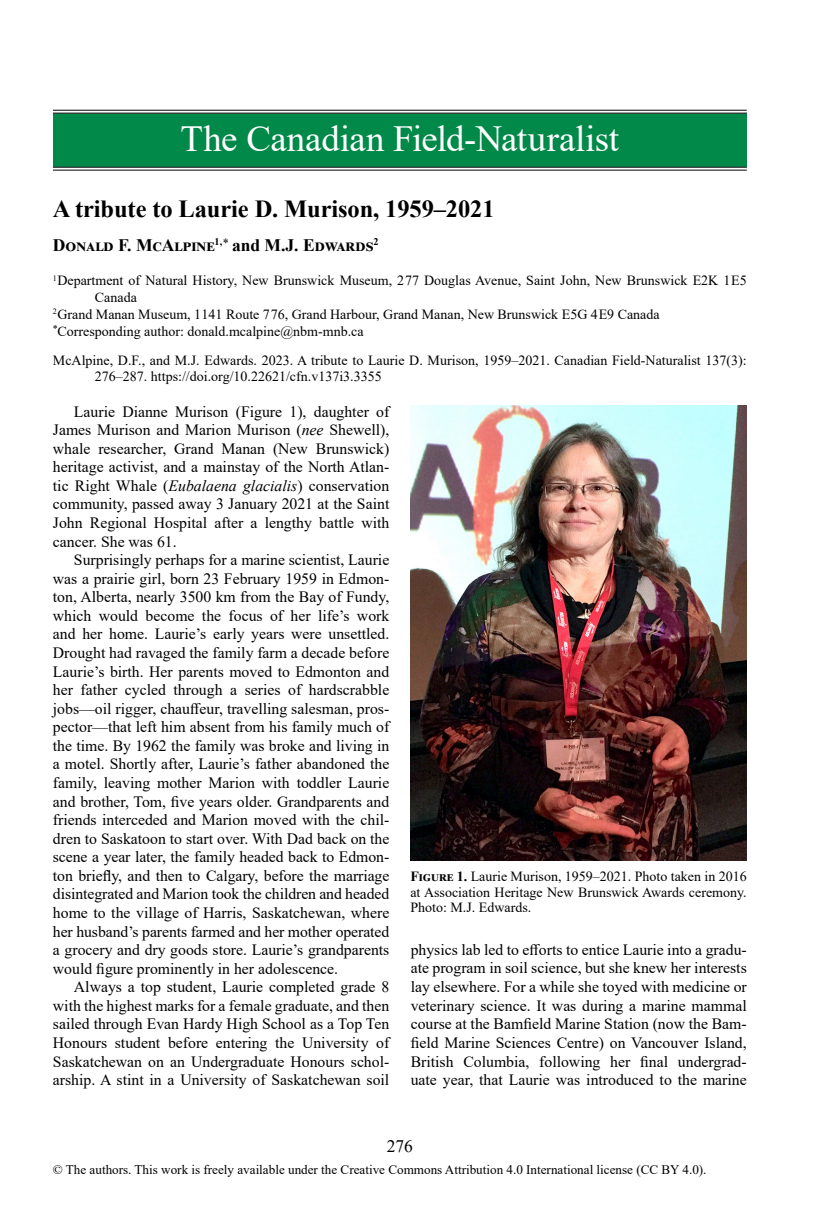
<style>
.page{position:relative;width:835px;height:1213px;background:#fff}
.page>*{position:absolute;margin:0;border:0;box-sizing:border-box;transform-origin:0 0}
.t1{font:36.75px "Times New Roman";letter-spacing:-.01em;color:#fff}
.t2{font:700 24.5px "Times New Roman";letter-spacing:-.005em;color:#000}
.t3{font:700 17.5px "Times New Roman";letter-spacing:.005em;color:#000}
.t4{font:17.5px "Times New Roman";color:#000}
.t5{font:15.75px/18.6px "Times New Roman";color:#000;text-align:justify}
.t6{font:14px/15.8px "Times New Roman";color:#000}
.t7{font:13.12px "Times New Roman";color:#000}
.s1{font-style:italic}
.s2{font-weight:700}
</style>
<div class="page">
<img style="left:411px;top:406px;width:336px;height:455px">
<div style="left:53px;top:112px;width:694px;height:57px;background:#008948"></div>
<hr style="left:53px;top:110px;width:694px;height:3px;background:#fff">
<hr style="left:53px;top:110px;width:694px;height:1px;background:#000">
<hr style="left:53px;top:113px;width:694px;height:1px;background:#000">
<hr style="left:53px;top:167px;width:694px;height:3px;background:#fff">
<hr style="left:53px;top:167px;width:694px;height:1px;background:#000">
<hr style="left:53px;top:170px;width:694px;height:1px;background:#000">
<h1 class="t1" style="left:181px;top:113px;width:440px">The Canadian Field-Naturalist</h1>
<h2 class="t2" style="left:53px;top:191px;width:443px">A tribute to Laurie D. Murison, 1959–2021</h2>
<p class="t3" style="left:53px;top:232px;width:327px">Donald F. McAlpine<sup>1,</sup><sup>*</sup> and M.J. Edwards<sup>2</sup></p>
<p class="t6" style="left:53px;top:272px;width:695px"><sup>1</sup>Department of Natural History, New Brunswick Museum, 277 Douglas Avenue, Saint John, New Brunswick E2K 1E5</p>
<p class="t6" style="left:95px;top:289px;width:43px">Canada</p>
<p class="t6" style="left:53px;top:306px;width:608px"><sup>2</sup>Grand Manan Museum, 1141 Route 776, Grand Harbour, Grand Manan, New Brunswick E5G 4E9 Canada</p>
<p class="t6" style="left:53px;top:323px;width:312px"><sup>*</sup>Corresponding author: donald.mcalpine@nbm-mnb.ca</p>
<p class="t6" style="left:95px;top:351px;width:653px;line-height:16.8px;text-indent:-42px">McAlpine, D.F., and M.J. Edwards. 2023. A tribute to Laurie D. Murison, 1959–2021. Canadian Field-Naturalist 137(3):<br>276–287. https://doi.org/10.22621/cfn.v137i3.3355</p>
<p class="t5" style="left:53px;top:401px;width:338px;text-indent:21px">Laurie Dianne Murison (Figure 1), daughter of James Murison and Marion Murison (<span class="s1">nee</span> Shewell), whale researcher, Grand Manan (New Brunswick) heritage activist, and a mainstay of the North Atlan&shy;tic Right Whale (<span class="s1">Eubalaena glacialis</span>) conservation community, passed away 3 January 2021 at the Saint John Regional Hospital after a lengthy battle with cancer. She was 61.</p>
<p class="t5" style="left:53px;top:550px;width:338px;text-indent:21px">Surprisingly perhaps for a marine scientist, Laurie was a prairie girl, born 23 February 1959 in Edmon&shy;ton, Alberta, nearly 3500 km from the Bay of Fundy, which would become the focus of her life’s work and her home. Laurie’s early years were unsettled.<br>Drought had ravaged the family farm a decade before Laurie’s birth. Her parents moved to Edmonton and her father cycled through a series of hardscrabble jobs—oil rigger, chauffeur, travelling salesman, pros&shy;pector—that left him absent from his family much of the time. By 1962 the family was broke and living in a motel. Shortly after, Laurie’s father abandoned the family, leaving mother Marion with toddler Laurie and brother, Tom, five years older. Grandparents and friends interceded and Marion moved with the chil&shy;dren to Saskatoon to start over. With Dad back on the scene a year later, the family headed back to Edmon&shy;ton briefly, and then to Calgary, before the marriage disintegrated and Marion took the children and headed home to the village of Harris, Saskatchewan, where her husband’s parents farmed and her mother operated a grocery and dry goods store. Laurie’s grandparents would figure prominently in her adolescence.</p>
<p class="t5" style="left:53px;top:977px;width:338px;text-indent:21px">Always a top student, Laurie completed grade 8 with the highest marks for a female graduate, and then sailed through Evan Hardy High School as a Top Ten Honours student before entering the University of Saskatchewan on an Undergraduate Honours schol&shy;arship. A stint in a University of Saskatchewan soil</p>
<p class="t6" style="left:410px;top:868px;width:338px;text-align:justify"><span class="s2">Figure 1.</span> Laurie Murison, 1959–2021. Photo taken in 2016 at Association Heritage New Brunswick Awards ceremony.<br>Photo: M.J. Edwards.</p>
<p class="t5" style="left:411px;top:940px;width:338px">physics lab led to efforts to entice Laurie into a gradu&shy;ate program in soil science, but she knew her interests lay elsewhere. For a while she toyed with medicine or veterinary science. It was during a marine mammal course at the Bamfield Marine Station (now the Bam&shy;field Marine Sciences Centre) on Vancouver Island, British Columbia, following her final undergrad&shy;uate year, that Laurie was introduced to the marine</p>
<p class="t4" style="left:387px;top:1133px;width:28px">276</p>
<p class="t7" style="left:53px;top:1161px;width:655px">© The authors. This work is freely available under the Creative Commons Attribution 4.0 International license (CC BY 4.0).</p>
</div>
